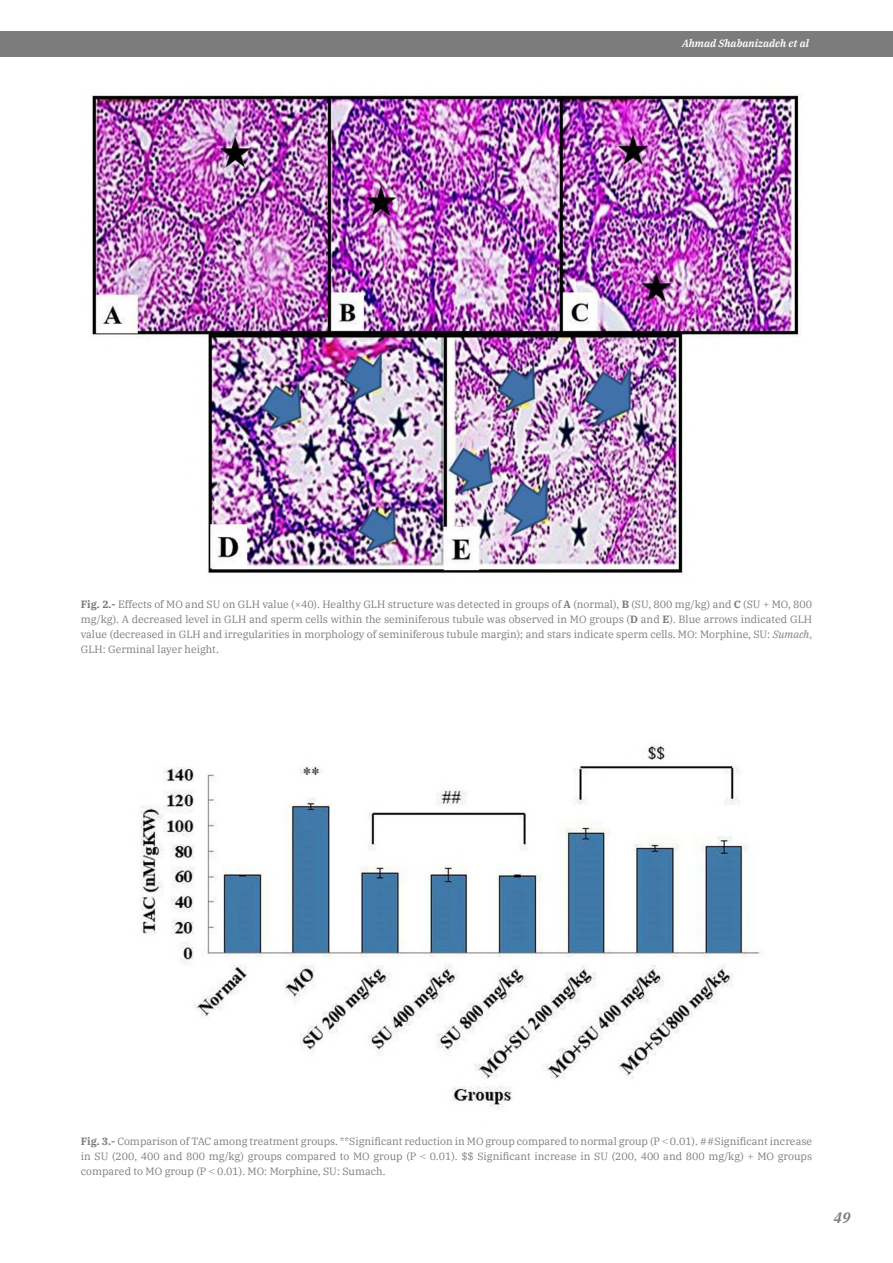
<style>
.page{position:relative;width:893px;height:1263px;background:#fff}
.page>*{position:absolute;margin:0;border:0;box-sizing:border-box;transform-origin:0 0}
.t1{font:italic 600 15px "IBM Plex Serif";color:#7c7c7c}
.pie_figura{font:10.5px/15px "IBM Plex Serif";color:#7c7c7c;text-align:justify}
.t2{font:italic 600 10.5px "IBM Plex Serif";color:#fff}
.s1{font-weight:700}
.s2{font-style:italic}
.s3{font-family:"Times New Roman"}
</style>
<div class="page">
<div style="left:0;top:31px;width:893px;height:25px;background:#7c7c7c"></div>
<img style="left:92px;top:91px;width:709px;height:484px">
<img style="left:140px;top:744px;width:620px;height:365px">
<p class="t2" style="left:682px;top:35px;width:128px">Ahmad Shabanizadeh et al</p>
<p class="pie_figura" style="left:81px;top:596px;width:733px"><span class="s1">Fig. 2.-</span> Effects of MO and SU on GLH value (×40). Healthy GLH structure was detected in groups of <span class="s1">A</span> (normal), <span class="s1">B</span> (SU, 800 mg/kg) and <span class="s1">C</span> (SU + MO, 800 mg/kg). A decreased level in GLH and sperm cells within the seminiferous tubule was observed in MO groups (<span class="s1">D</span> and <span class="s1">E</span>). Blue arrows indicated GLH value (decreased in GLH and irregularities in morphology of seminiferous tubule margin); and stars indicate sperm cells. MO: Morphine, SU: <span class="s2">Sumach</span>, GLH: Germinal layer height.</p>
<p class="pie_figura" style="left:81px;top:1132px;width:733px"><span class="s1">Fig. 3.-</span> Comparison of TAC among treatment groups. **Significant reduction in MO group compared to normal group (P <span class="s3">˂</span> 0.01). ##Significant increase in SU (200, 400 and 800 mg/kg) groups compared to MO group (P <span class="s3">˂</span> 0.01). $$ Significant increase in SU (200, 400 and 800 mg/kg) + MO groups compared to MO group (P <span class="s3">˂</span> 0.01). MO: Morphine, SU: Sumach.</p>
<h1 class="t1" style="left:834px;top:1206px;width:18px">49</h1>
</div>
